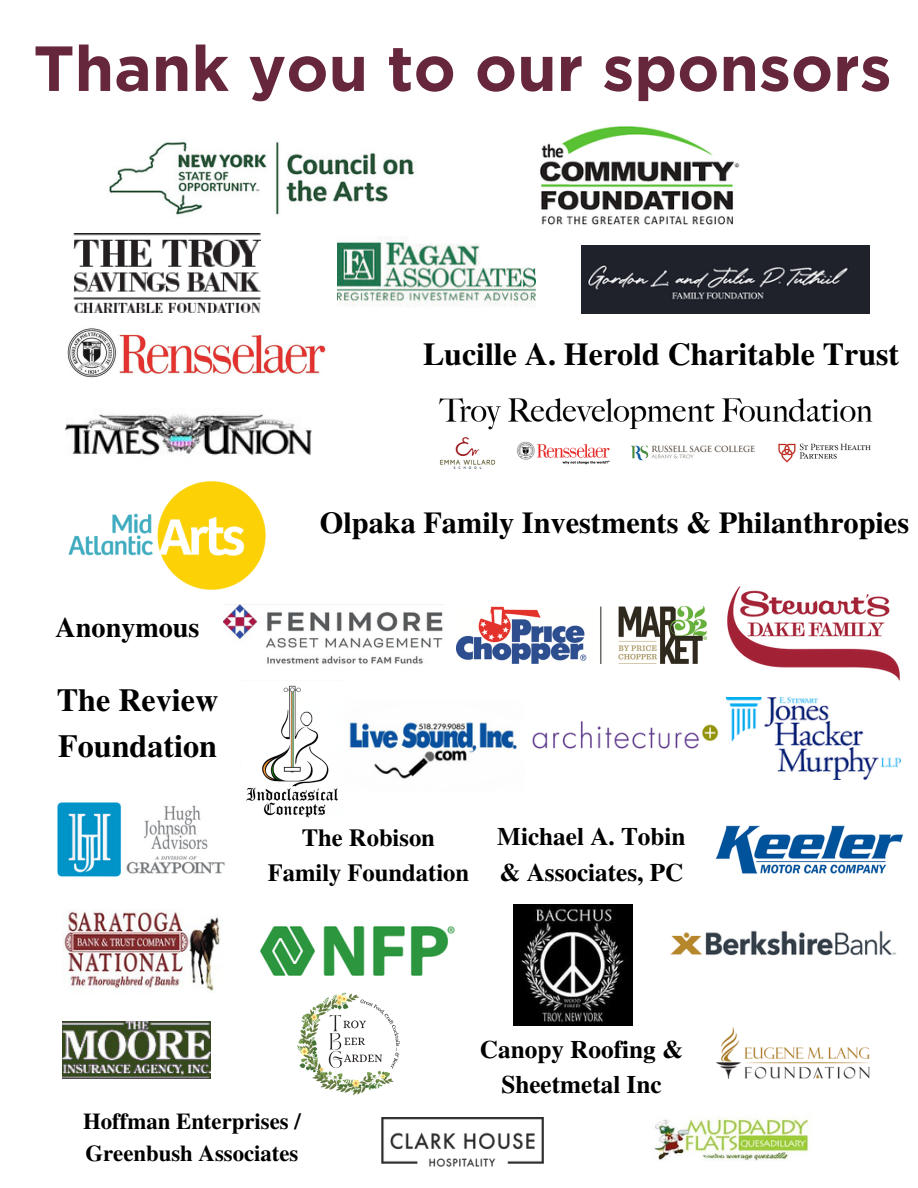
<style>
.page{position:relative;width:918px;height:1188px;background:#fff}
.page>*{position:absolute;margin:0;border:0;box-sizing:border-box;transform-origin:0 0}
.t1{font:700 63.6px "Gotham";color:#66273c}
.t2{font:700 32.1px "Te X Gyre Termes";color:#000}
.t3{font:700 31.95px "Te X Gyre Termes";color:#000}
.t4{font:700 30.3px "Te X Gyre Termes";color:#000}
.t5{font:700 28.2px "Te X Gyre Termes";color:#000}
.t6{font:700 25.2px/35.4px "Te X Gyre Termes";color:#000}
.t7{font:700 24.6px/34.5px "Te X Gyre Termes";color:#000;text-align:center}
.t8{font:700 22.8px/32px "Te X Gyre Termes";color:#000}
</style>
<div class="page">
<img style="left:109px;top:141px;width:306px;height:74px">
<img style="left:439px;top:398px;width:434px;height:71px">
<img style="left:337px;top:236px;width:198px;height:71px">
<img style="left:224px;top:604px;width:219px;height:60px">
<img style="left:57px;top:802px;width:168px;height:75px">
<img style="left:670px;top:930px;width:226px;height:26px">
<img style="left:63px;top:909px;width:157px;height:83px">
<img style="left:381px;top:1117px;width:162px;height:50px">
<img style="left:654px;top:1118px;width:156px;height:43px">
<img style="left:715px;top:825px;width:188px;height:49px">
<img style="left:727px;top:586px;width:173px;height:95px">
<img style="left:65px;top:413px;width:247px;height:43px">
<img style="left:297px;top:992px;width:103px;height:103px">
<img style="left:74px;top:234px;width:187px;height:79px">
<img style="left:540px;top:126px;width:200px;height:99px">
<img style="left:582px;top:245px;width:288px;height:69px">
<img style="left:67px;top:328px;width:259px;height:50px">
<img style="left:68px;top:481px;width:198px;height:109px">
<img style="left:457px;top:606px;width:250px;height:58px">
<img style="left:246px;top:685px;width:93px;height:133px">
<img style="left:349px;top:722px;width:168px;height:57px">
<img style="left:727px;top:697px;width:173px;height:82px">
<img style="left:260px;top:926px;width:195px;height:50px">
<img style="left:513px;top:905px;width:119px;height:120px">
<img style="left:63px;top:1021px;width:147px;height:58px">
<img style="left:532px;top:721px;width:187px;height:28px">
<img style="left:716px;top:1028px;width:153px;height:50px">
<p class="t1" style="left:33px;top:30px;width:860px">Thank you to our sponsors</p>
<p class="t3" style="left:423px;top:330px;width:478px">Lucille A. Herold Charitable Trust</p>
<p class="t5" style="left:56px;top:605px;width:146px">Anonymous</p>
<p class="t2" style="left:57px;top:675px;width:163px">The Review</p>
<p class="t2" style="left:58px;top:721px;width:160px">Foundation</p>
<p class="t4" style="left:320px;top:499px;width:591px">Olpaka Family Investments &amp; Philanthropies</p>
<p class="t7" style="left:268px;top:820px;width:203px">The Robison<br>Family Foundation</p>
<p class="t6" style="left:497px;top:818px;width:190px">Michael A. Tobin &amp; Associates, PC</p>
<p class="t6" style="left:480px;top:1030px;width:205px;text-align:center">Canopy Roofing &amp;<br>Sheetmetal Inc</p>
<p class="t8" style="left:83px;top:1104px;width:219px">Hoffman Enterprises /<br>Greenbush Associates</p>
</div>
